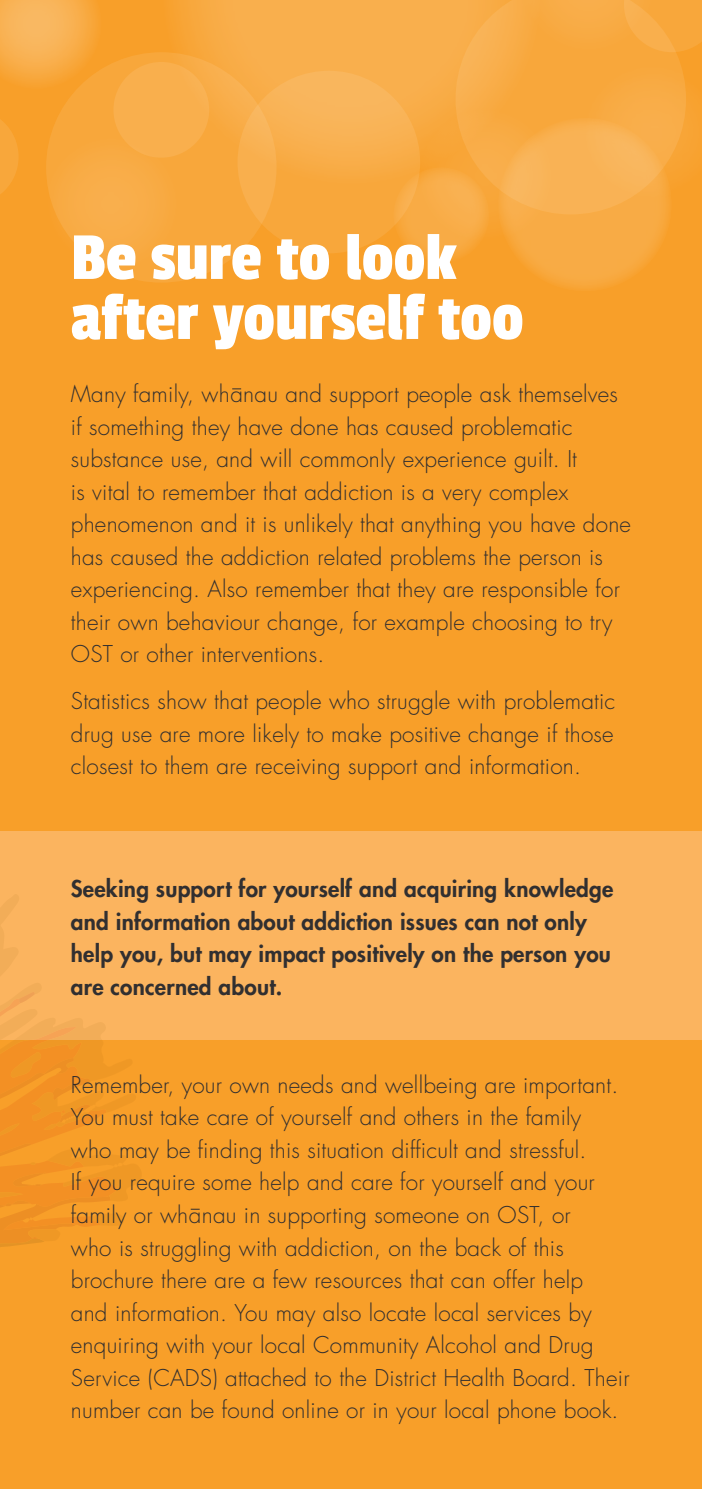
<style>
.page{position:relative;width:702px;height:1489px;background:#fff}
.page>*{position:absolute;margin:0;border:0;box-sizing:border-box;transform-origin:0 0}
.Headings{font:70px/60px "Passion One";color:#fff}
.Copy{font:300 22.5px/32.5px "Futura";letter-spacing:.01em;color:#312f30}
.Copy-2{font:800 22.5px/32.5px "Futura";letter-spacing:.01em;color:#312f30}
</style>
<div class="page">
<div style="left:0;top:0;width:702px;height:1488px;background:#f89f29"></div>
<div style="left:540px;top:52px;width:141px;height:78px;background:#f8a73b"></div>
<div style="left:46px;top:52px;width:230px;height:231px;background:#f8a73b;border-radius:50%"></div>
<svg style="left:237px;top:71px;width:183px;height:182px;background:#f8a73c"></svg>
<svg style="left:0;top:119px;width:18px;height:75px"></svg>
<div style="left:113px;top:62px;width:96px;height:96px;background:#f9af4d;border-radius:50%"></div>
<div style="left:420px;top:110px;width:131px;height:131px;background:#f8a435;border-radius:50%"></div>
<svg style="left:540px;top:0;width:162px;height:52px;background:#f8a941"></svg>
<svg style="left:46px;top:138px;width:131px;height:131px;fill:#f8ab44"></svg>
<svg style="left:0;top:0;width:101px;height:83px"></svg>
<svg style="left:393px;top:167px;width:96px;height:96px;fill:#f8ab45"></svg>
<svg style="left:498px;top:118px;width:173px;height:173px;background:#f8ac48"></svg>
<svg style="left:161px;top:0;width:379px;height:184px;fill:#f9af4d"></svg>
<svg style="left:585px;top:66px;width:109px;height:131px"></svg>
<div style="left:0;top:831px;width:702px;height:208px;background:#fbb45f"></div>
<svg style="left:0;top:992px;width:145px;height:255px"></svg>
<p class="Headings" style="left:71px;top:226px;width:454px">Be sure to look after yourself too</p>
<p class="Copy" style="left:71px;top:378px;width:561px">Many family, whanau and support people ask themselves if something they have done has caused problematic substance use, and will commonly experience guilt. It<br>is vital to remember that addiction is a very complex phenomenon and it is unlikely that anything you have done has caused the addiction related problems the person is experiencing. Also remember that they are responsible for their own behaviour change, for example choosing to try OST or other interventions.</p>
<p class="Copy" style="left:71px;top:684px;width:546px;text-align:justify">Statistics show that people who struggle with problematic drug use are more likely to make positive change if those closest to them are receiving support and information.</p>
<p class="Copy-2" style="left:71px;top:872px;width:544px">Seeking support for yourself and acquiring knowledge and information about addiction issues can not only help you, but may impact positively on the person you are concerned about.</p>
<p class="Copy" style="left:71px;top:1068px;width:560px">Remember, your own needs and wellbeing are important.<br>You must take care of yourself and others in the family<br>who may be finding this situation difficult and stressful.<br>If you require some help and care for yourself and your family or whanau in supporting someone on OST, or<br>who is struggling with addiction, on the back of this brochure there are a few resources that can offer help<br>and information. You may also locate local services by enquiring with your local Community Alcohol and Drug Service (CADS) attached to the District Health Board. Their number can be found online or in your local phone book.</p>
</div>
